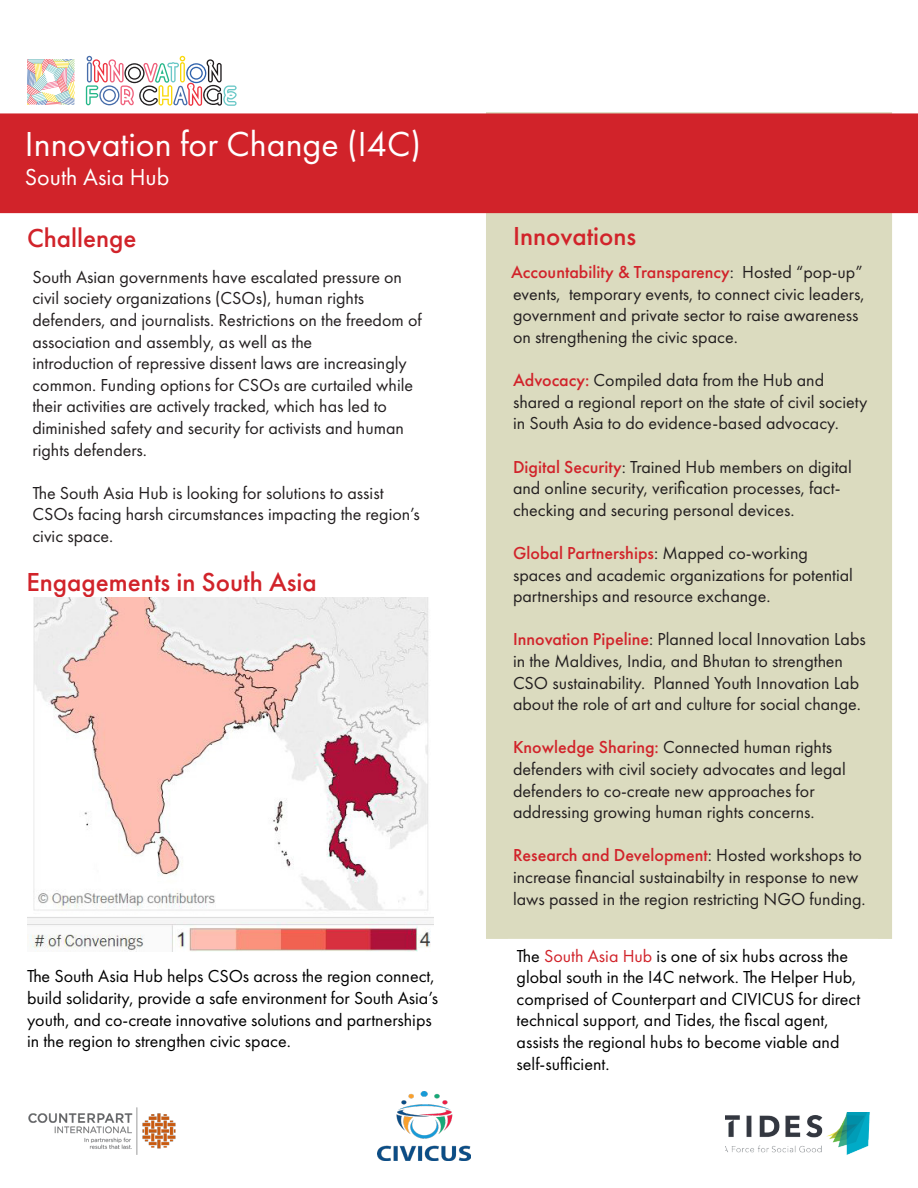
<style>
.page{position:relative;width:918px;height:1188px;background:#fff}
.page>*{position:absolute;margin:0;border:0;box-sizing:border-box;transform-origin:0 0}
.t1{font:36px "Futura PT";color:#fff}
.t2{font:500 27px "Futura PT";color:#d1232a}
.t3{font:24px "Futura PT";color:#fff}
.t4{font:18px/21.6px "Futura PT";color:#231f20}
.t5{font:18px/21.6px "Futura PT";color:#000}
.s1{font-weight:500;color:#d1232a}
.s2{color:#d1232a}
</style>
<div class="page">
<div style="left:486px;top:112px;width:406px;height:827px;background:#dbdbbf"></div>
<div style="left:0;top:114px;width:918px;height:98px;background:#d1232a"></div>
<div style="left:0;top:113px;width:918px;height:100px;border:2px solid #d1232a"></div>
<img style="left:378px;top:1091px;width:92px;height:70px">
<img style="left:28px;top:1107px;width:148px;height:48px">
<img style="left:725px;top:1113px;width:145px;height:42px">
<img style="left:27px;top:597px;width:406px;height:354px">
<svg style="left:27px;top:59px;width:48px;height:46px;background:#dcd1c7"></svg>
<svg style="left:86px;top:56px;width:151px;height:50px"></svg>
<p class="t1" style="left:25px;top:123px;width:398px">Innovation for Change (I4C)</p>
<p class="t3" style="left:25px;top:163px;width:146px">South Asia Hub</p>
<p class="t2" style="left:27px;top:222px;width:111px">Challenge</p>
<p class="t2" style="left:513px;top:220px;width:125px">Innovations</p>
<p class="t4" style="left:511px;top:261px;width:355px"><span class="s1">Accountability &amp; Transparency</span>: Hosted “pop-up” events, temporary events, to connect civic leaders, government and private sector to raise awareness on strengthening the civic space.</p>
<p class="t4" style="left:513px;top:369px;width:356px"><span class="s1">Advocacy:</span> Compiled data from the Hub and shared a regional report on the state of civil society in South Asia to do evidence-based advocacy.</p>
<p class="t4" style="left:513px;top:456px;width:340px"><span class="s1">Digital Security</span>: Trained Hub members on digital and online security, verification processes, fact&shy;checking and securing personal devices.</p>
<p class="t4" style="left:513px;top:542px;width:342px"><span class="s1">Global Partnerships</span>: Mapped co-working spaces and academic organizations for potential partnerships and resource exchange.</p>
<p class="t4" style="left:513px;top:628px;width:354px"><span class="s1">Innovation Pipeline</span>: Planned local Innovation Labs in the Maldives, India, and Bhutan to strengthen CSO sustainability. Planned Youth Innovation Lab about the role of art and culture for social change.</p>
<p class="t4" style="left:513px;top:736px;width:334px"><span class="s1">Knowledge Sharing:</span> Connected human rights defenders with civil society advocates and legal defenders to co-create new approaches for addressing growing human rights concerns.</p>
<p class="t4" style="left:513px;top:844px;width:354px"><span class="s1">Research and Development</span>: Hosted workshops to increase financial sustainabilty in response to new laws passed in the region restricting NGO funding.</p>
<p class="t4" style="left:32px;top:266px;width:371px">South Asian governments have escalated pressure on civil society organizations (CSOs), human rights</p>
<p class="t4" style="left:32px;top:309px;width:391px">defenders, and journalists. Restrictions on the freedom of association and assembly, as well as the</p>
<p class="t4" style="left:32px;top:352px;width:382px">introduction of repressive dissent laws are increasingly common. Funding options for CSOs are curtailed while their activities are actively tracked, which has led to diminished safety and security for activists and human rights defenders.</p>
<p class="t4" style="left:32px;top:482px;width:389px">The South Asia Hub is looking for solutions to assist<br>CSOs facing harsh circumstances impacting the region’s civic space.</p>
<p class="t2" style="left:26px;top:566px;width:292px">Engagements in South Asia</p>
<p class="t5" style="left:27px;top:966px;width:413px">The South Asia Hub helps CSOs across the region connect, build solidarity, provide a safe environment for South Asia’s youth, and co-create innovative solutions and partnerships in the region to strengthen civic space.</p>
<p class="t5" style="left:517px;top:945px;width:345px">The <span class="s2">South Asia Hub</span> is one of six hubs across the global south in the I4C network. The Helper Hub, comprised of Counterpart and CIVICUS for direct technical support, and Tides, the fiscal agent, assists the regional hubs to become viable and self-sufficient.</p>
</div>
